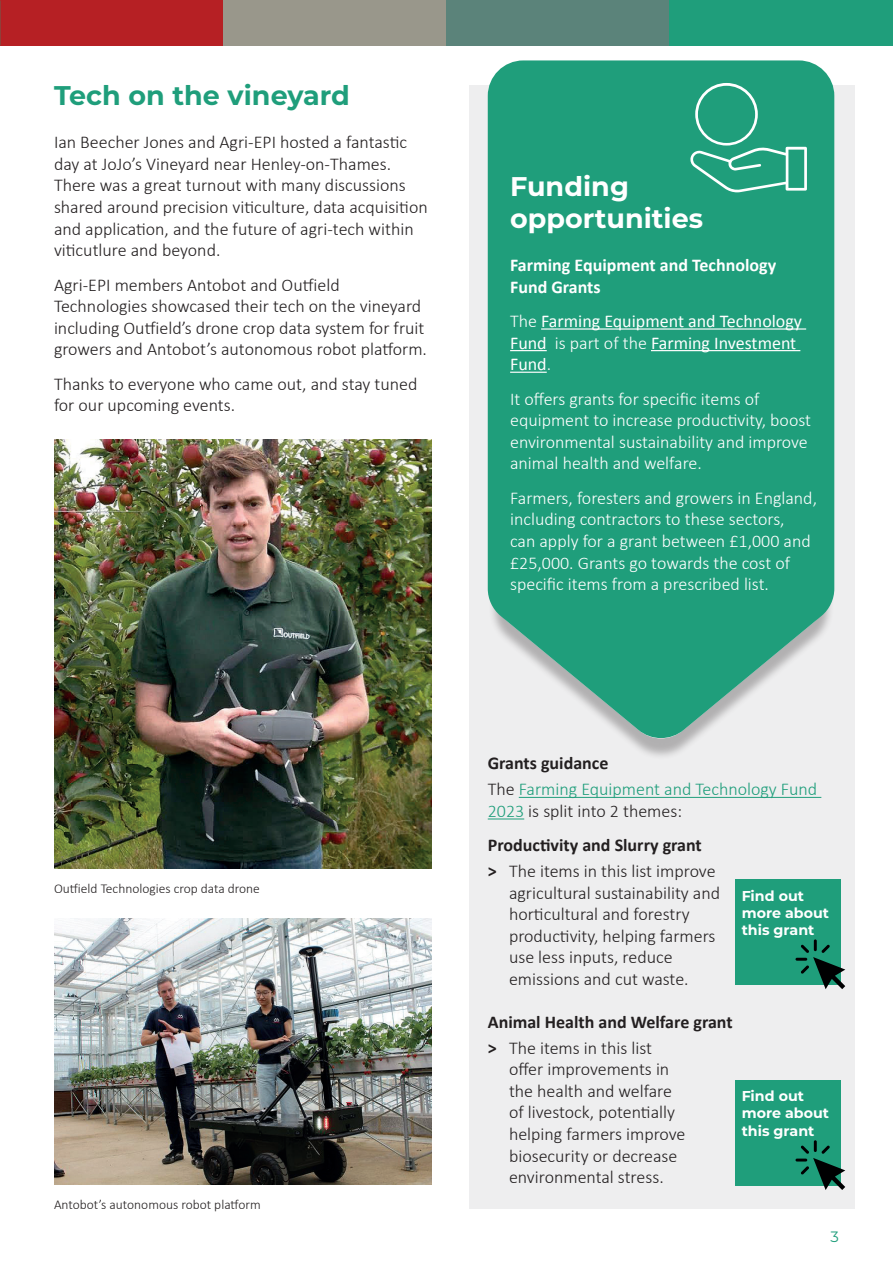
<style>
.page{position:relative;width:893px;height:1263px;background:#fff}
.page>*{position:absolute;margin:0;border:0;box-sizing:border-box;transform-origin:0 0}
.t1{font:700 27px/32.4px "Montserrat";color:#fff}
.t2{font:700 27px "Montserrat";color:#1f9e7b}
.t3{font:300 18px/21.6px "Calibri";color:#231f20}
.t4{font:300 18px/21.6px "Calibri";color:#fff}
.t5{font:700 18px/34.3px "Calibri";color:#231f20}
.t6{font:18px/21.6px "Calibri";color:#fff}
.t7{font:300 18px/25.8px "Calibri";color:#1f9e7b}
.t8{font:700 18px/21.6px "Calibri";color:#fff}
.t9{font:15px "Montserrat";color:#1f9e7b}
.t10{font:700 14.25px/17.1px "Montserrat";color:#fff}
.t11{font:300 13.5px "Calibri";color:#231f20}
.s1{font-weight:300}
.s2{font-weight:700;color:#231f20}
.s3{color:#231f20}
.s4{font-weight:300;color:#1f9e7b}
.s5{font-weight:700}
</style>
<div class="page">
<div style="left:469px;top:85px;width:385px;height:1124px;background:#eeeeef"></div>
<div style="left:0;top:0;width:223px;height:45px;background:#b62024"></div>
<div style="left:223px;top:0;width:223px;height:45px;background:#99978b"></div>
<div style="left:446px;top:0;width:224px;height:45px;background:#5b837a"></div>
<div style="left:670px;top:0;width:223px;height:45px;background:#1f9e7b"></div>
<div style="left:488px;top:98px;width:346px;height:662px;background:#231f20;opacity:.3"></div>
<svg style="left:488px;top:60px;width:346px;height:681px;background:#33a586"></svg>
<hr style="left:519px;top:797px;width:302px;height:1px;background:#1f9e7b">
<hr style="left:488px;top:818px;width:36px;height:1px;background:#1f9e7b">
<hr style="left:541px;top:328px;width:265px;height:2px;background:#fff">
<hr style="left:510px;top:350px;width:37px;height:1px;background:#fff">
<hr style="left:651px;top:350px;width:149px;height:1px;background:#fff">
<hr style="left:510px;top:372px;width:37px;height:1px;background:#fff">
<div style="left:735px;top:1080px;width:106px;height:106px;background:#1f9e7b"></div>
<svg style="left:795px;top:1140px;width:50px;height:50px"></svg>
<div style="left:735px;top:879px;width:106px;height:106px;background:#1f9e7b"></div>
<svg style="left:795px;top:939px;width:50px;height:50px"></svg>
<svg style="left:684px;top:77px;width:128px;height:121px;background:#34a787"></svg>
<img style="left:54px;top:918px;width:378px;height:266px">
<img style="left:54px;top:439px;width:378px;height:429px">
<h1 class="t2" style="left:54px;top:76px;width:297px">Tech on the vineyard</h1>
<p class="t3" style="left:54px;top:131px;width:375px">Ian Beecher Jones and Agri-EPI hosted a fantastic day at JoJo’s Vineyard near Henley-on-Thames.<br>There was a great turnout with many discussions shared around precision viticulture, data acquisition and application, and the future of agri-tech within viticutlure and beyond.</p>
<p class="t3" style="left:54px;top:274px;width:375px">Agri-EPI members Antobot and Outfield Technologies showcased their tech on the vineyard including Outfield’s drone crop data system for fruit growers and Antobot’s autonomous robot platform.</p>
<p class="t3" style="left:54px;top:373px;width:365px">Thanks to everyone who came out, and stay tuned for our upcoming events.</p>
<h1 class="t1" style="left:510px;top:169px;width:194px">Funding opportunities</h1>
<p class="t8" style="left:510px;top:254px;width:268px">Farming Equipment and Technology<br>Fund Grants</p>
<p class="t6" style="left:510px;top:310px;width:293px"><span class="s1">The</span> Farming Equipment and Technology<br>Fund <span class="s1">is part of the</span> Farming Investment<br>Fund<span class="s1">.</span></p>
<p class="t4" style="left:510px;top:388px;width:302px">It offers grants for specific items of equipment to increase productivity, boost environmental sustainability and improve animal health and welfare.</p>
<p class="t4" style="left:510px;top:487px;width:308px">Farmers, foresters and growers in England, including contractors to these sectors,<br>can apply for a grant between £1,000 and £25,000. Grants go towards the cost of specific items from a prescribed list.</p>
<p class="t11" style="left:54px;top:880px;width:207px">Outfield Technologies crop data drone</p>
<p class="t11" style="left:54px;top:1196px;width:208px">Antobot’s autonomous robot platform</p>
<p class="t7" style="left:488px;top:750px;width:331px"><span class="s2">Grants guidance<br></span><span class="s3">The</span> Farming Equipment and Technology Fund</p>
<p class="t5" style="left:488px;top:793px;width:216px"><span class="s4">2023</span> <span class="s1">is split into 2 themes:<br></span>Productivity and Slurry grant</p>
<p class="t3" style="left:509px;top:860px;width:213px;text-indent:-21px"><span class="s5">&gt;</span> The items in this list improve agricultural sustainability and horticultural and forestry productivity, helping farmers use less inputs, reduce emissions and cut waste.</p>
<p class="t5" style="left:488px;top:1008px;width:246px;line-height:25.8px">Animal Health and Welfare grant &gt; <span class="s1">The items in this list</span></p>
<p class="t3" style="left:509px;top:1058px;width:178px">offer improvements in the health and welfare of livestock, potentially helping farmers improve biosecurity or decrease environmental stress.</p>
<p class="t10" style="left:742px;top:886px;width:89px">Find out more about this grant</p>
<p class="t10" style="left:742px;top:1087px;width:89px">Find out more about this grant</p>
<p class="t9" style="left:830px;top:1226px;width:10px">3</p>
</div>
